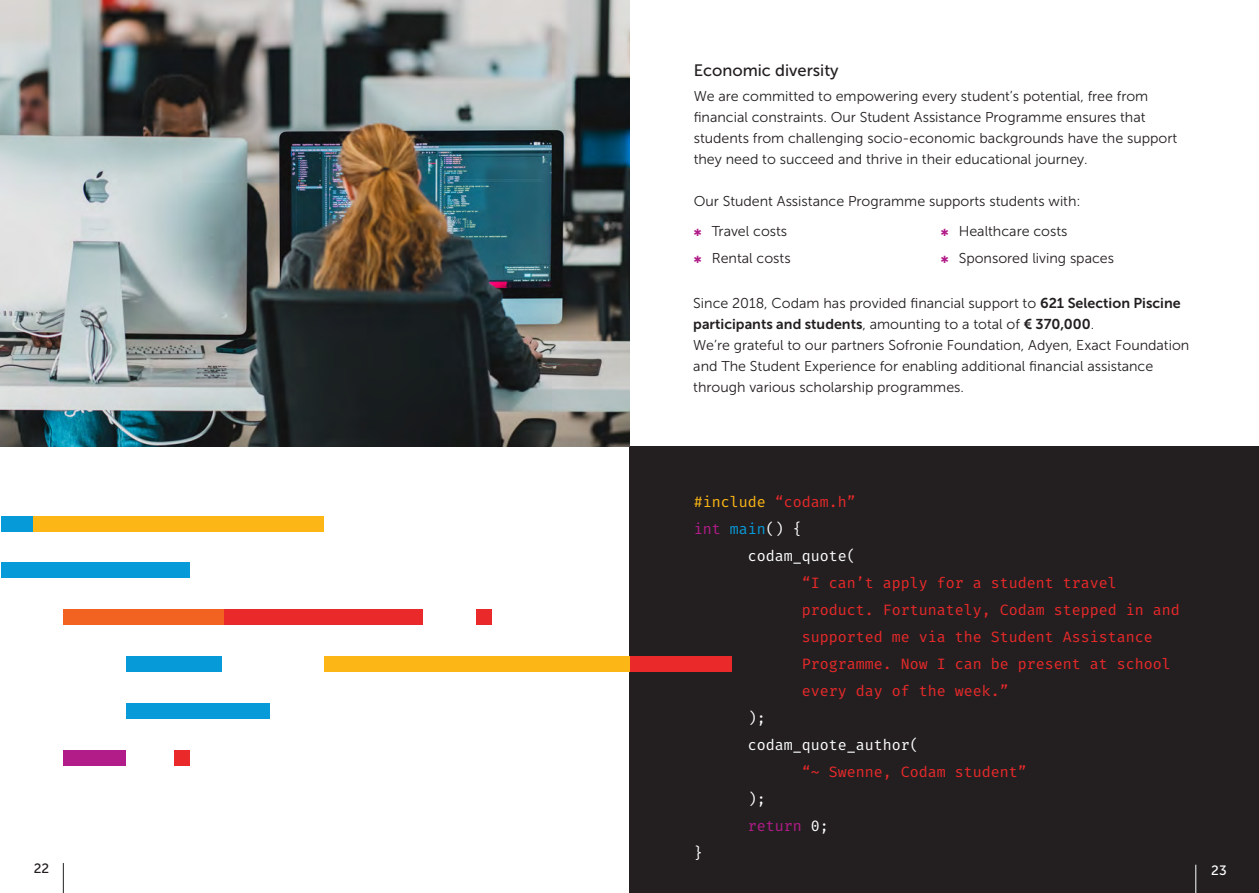
<style>
.page{position:relative;width:1259px;height:893px;background:#fff}
.page>*{position:absolute;margin:0;border:0;box-sizing:border-box;transform-origin:0 0}
.Subsub_titel{font:16.5px "Museo Sans 500";color:#231f20}
.Quote{font:15px "Fira Mono";color:#e9292a}
.Quote-2{font:15px "Fira Mono";color:#fff}
.Quote-3{font:15px "Fira Mono";color:#069ad9}
.Quote-4{font:15px "Fira Mono";color:#b11c89}
.Body_text{font:14.25px/21px "Museo Sans 300";color:#231f20}
.t1{font:13.5px "Museo Sans 500";color:#231f20}
.t2{font:13.5px "Museo Sans 500";color:#fff}
.s1{color:#b11c89}
.s2{font-family:"Museo Sans 700"}
.s3{color:#fcb615}
.s4{color:#fff}
</style>
<div class="page">
<div style="left:629px;top:446px;width:630px;height:447px;background:#231f20"></div>
<svg style="left:1195px;top:865px;width:1px;height:28px"></svg>
<hr style="left:63px;top:863px;width:1px;height:30px;background:#231f20">
<img style="left:0;top:0;width:629px;height:446px">
<div style="left:126px;top:703px;width:144px;height:16px;background:#069ad9"></div>
<div style="left:126px;top:656px;width:95px;height:16px;background:#069ad9"></div>
<div style="left:324px;top:656px;width:306px;height:16px;background:#fcb615"></div>
<div style="left:630px;top:656px;width:101px;height:16px;background:#e9292a"></div>
<div style="left:63px;top:750px;width:63px;height:15px;background:#b11c89"></div>
<div style="left:174px;top:750px;width:15px;height:15px;background:#e9292a"></div>
<div style="left:63px;top:609px;width:162px;height:16px;background:#f26221"></div>
<div style="left:225px;top:609px;width:198px;height:16px;background:#e9292a"></div>
<div style="left:477px;top:609px;width:15px;height:16px;background:#e9292a"></div>
<div style="left:1px;top:562px;width:188px;height:16px;background:#069ad9"></div>
<div style="left:1px;top:516px;width:33px;height:15px;background:#069ad9"></div>
<div style="left:34px;top:516px;width:290px;height:15px;background:#fcb615"></div>
<p class="Subsub_titel" style="left:693px;top:61px;width:146px">Economic diversity</p>
<p class="Body_text" style="left:693px;top:86px;width:456px">We are committed to empowering every student’s potential, free from</p>
<p class="Body_text" style="left:693px;top:107px;width:485px">financial constraints. Our Student Assistance Programme ensures that students from challenging socio-economic backgrounds have the support they need to succeed and thrive in their educational journey.</p>
<p class="Body_text" style="left:693px;top:191px;width:388px">Our Student Assistance Programme supports students with:</p>
<p class="Body_text" style="left:693px;top:221px;width:95px"><span class="s1">✱</span> Travel costs</p>
<p class="Body_text" style="left:693px;top:247px;width:98px"><span class="s1">✱</span> Rental costs</p>
<p class="Body_text" style="left:940px;top:221px;width:128px"><span class="s1">✱</span> Healthcare costs</p>
<p class="Body_text" style="left:940px;top:247px;width:175px"><span class="s1">✱</span> Sponsored living spaces</p>
<p class="Body_text" style="left:693px;top:292px;width:497px">Since 2018, Codam has provided financial support to <span class="s2">621 Selection Piscine participants and students</span>, amounting to a total of <span class="s2">€ 370,000</span>.<br>We’re grateful to our partners Sofronie Foundation, Adyen, Exact Foundation and The Student Experience for enabling additional financial assistance through various scholarship programmes.</p>
<p class="Quote" style="left:693px;top:492px;width:163px"><span class="s3">#include</span> “codam.h”</p>
<p class="Quote-3" style="left:693px;top:519px;width:109px"><span class="s1">int</span> main<span class="s4">() {</span></p>
<p class="Quote-2" style="left:747px;top:546px;width:109px">codam_quote(</p>
<p class="Quote" style="left:801px;top:573px;width:317px">“I can’t apply for a student travel</p>
<p class="Quote" style="left:801px;top:600px;width:380px">product. Fortunately, Codam stepped in and</p>
<p class="Quote" style="left:801px;top:627px;width:353px">supported me via the Student Assistance</p>
<p class="Quote" style="left:801px;top:654px;width:371px">Programme. Now I can be present at school</p>
<p class="Quote" style="left:801px;top:681px;width:209px">every day of the week.”</p>
<p class="Quote-2" style="left:747px;top:708px;width:19px">);</p>
<p class="Quote-2" style="left:747px;top:735px;width:173px">codam_quote_author(</p>
<p class="Quote" style="left:801px;top:762px;width:227px">“~ Swenne, Codam student”</p>
<p class="Quote-2" style="left:747px;top:789px;width:19px">);</p>
<p class="Quote-4" style="left:747px;top:816px;width:82px">return <span class="s4">0;</span></p>
<p class="Quote-2" style="left:693px;top:843px;width:10px">}</p>
<p class="t1" style="left:34px;top:861px;width:17px">22</p>
<p class="t2" style="left:1211px;top:863px;width:17px">23</p>
</div>
